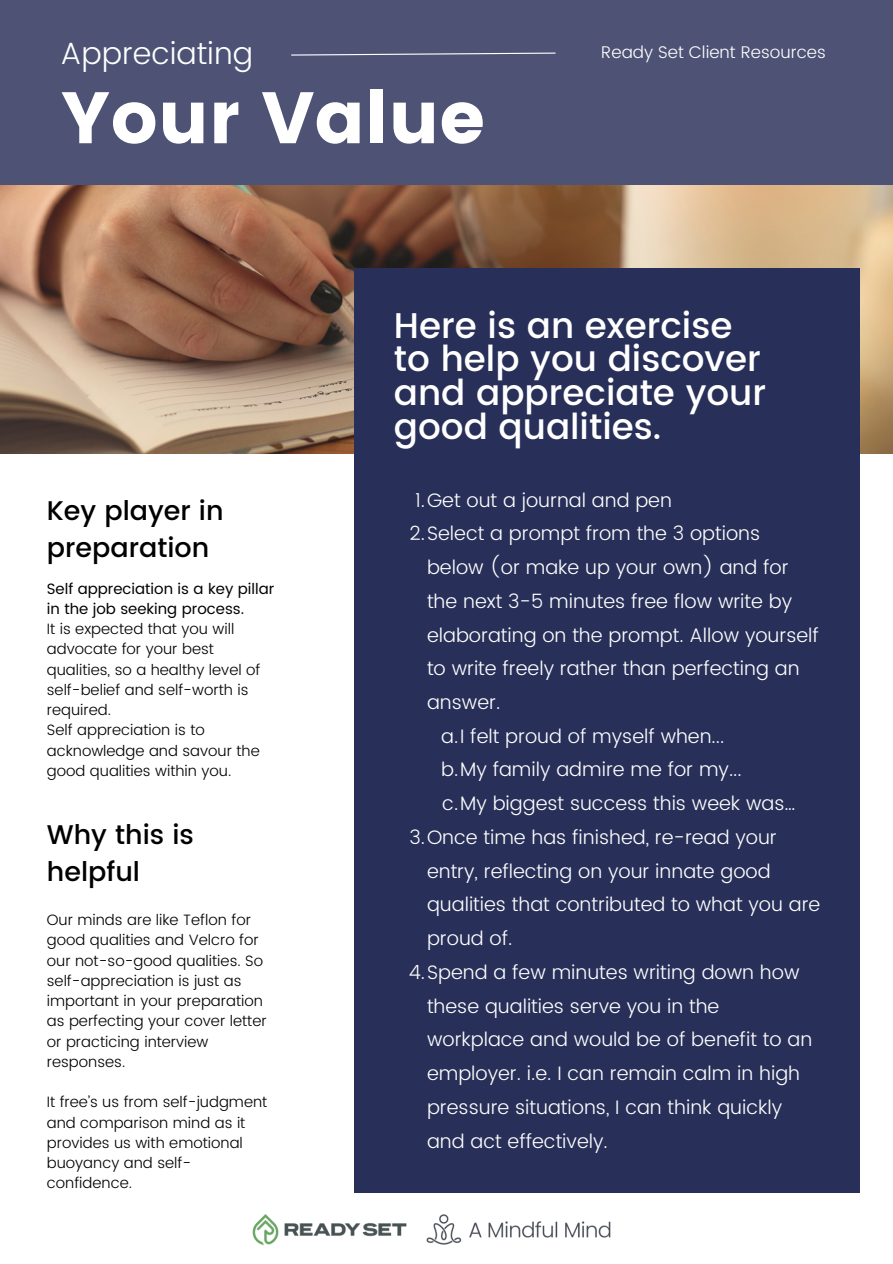
<style>
.page{position:relative;width:893px;height:1264px;background:#fff}
.page>*{position:absolute;margin:0;border:0;box-sizing:border-box;transform-origin:0 0}
.t1{font:72.75px "Poppins";color:#fff}
.t2{font:500 35.7px/33.8px "Poppins";color:#fff}
.t3{font:300 30.6px "Poppins";color:#fff}
.t4{font:500 27px/37px "Poppins";color:#000}
.t5{font:300 19.5px/33.8px "Poppins";color:#fff}
.t6{font:300 16.95px "Poppins";color:#fff}
.t7{font:300 15px/20.2px "Poppins";color:#000}
.t8{font:15px/20.2px "Poppins";color:#000}
</style>
<div class="page">
<img style="left:0;top:185px;width:892px;height:268px">
<div style="left:0;top:0;width:892px;height:185px;background:#4e5376"></div>
<div style="left:355px;top:268px;width:504px;height:924px;background:#283059"></div>
<svg style="left:291px;top:52px;width:265px;height:4px"></svg>
<img style="left:252px;top:1169px;width:170px;height:76px">
<img style="left:426px;top:1214px;width:184px;height:30px">
<p class="t3" style="left:60px;top:36px;width:194px">Appreciating</p>
<p class="t1" style="left:60px;top:76px;width:426px">Your Value</p>
<p class="t6" style="left:601px;top:42px;width:226px">Ready Set Client Resources</p>
<p class="t4" style="left:47px;top:492px;width:178px">Key player in preparation</p>
<p class="t8" style="left:47px;top:578px;width:229px">Self appreciation is a key pillar in the job seeking process.</p>
<p class="t7" style="left:47px;top:619px;width:215px">It is expected that you will advocate for your best qualities, so a healthy level of self-belief and self-worth is required.</p>
<p class="t7" style="left:47px;top:720px;width:214px">Self appreciation is to acknowledge and savour the good qualities within you.</p>
<p class="t4" style="left:47px;top:816px;width:148px">Why this is helpful</p>
<p class="t7" style="left:47px;top:909px;width:221px">Our minds are like Teflon for good qualities and Velcro for our not-so-good qualities. So self-appreciation is just as important in your preparation as perfecting your cover letter or practicing interview responses.</p>
<p class="t7" style="left:47px;top:1092px;width:222px">It free’s us from self-judgment and comparison mind as it provides us with emotional buoyancy and self&shy;confidence.</p>
<p class="t2" style="left:394px;top:308px;width:374px">Here is an exercise to help you discover and appreciate your good qualities.</p>
<p class="t5" style="left:415px;top:483px;width:258px">1.Get out a journal and pen</p>
<p class="t5" style="left:427px;top:516px;width:393px;text-indent:-17px">2.Select a prompt from the 3 options below (or make up your own) and for the next 3-5 minutes free flow write by elaborating on the prompt. Allow yourself to write freely rather than perfecting an answer.</p>
<p class="t5" style="left:441px;top:719px;width:285px">a.I felt proud of myself when...</p>
<p class="t5" style="left:441px;top:752px;width:302px">b.My family admire me for my...</p>
<p class="t5" style="left:442px;top:786px;width:355px">c.My biggest success this week was…</p>
<p class="t5" style="left:427px;top:820px;width:395px;text-indent:-18px">3.Once time has finished, re-read your entry, reflecting on your innate good qualities that contributed to what you are proud of.</p>
<p class="t5" style="left:427px;top:955px;width:386px;text-indent:-18px">4.Spend a few minutes writing down how these qualities serve you in the workplace and would be of benefit to an employer. i.e. I can remain calm in high pressure situations, I can think quickly and act effectively.</p>
</div>
